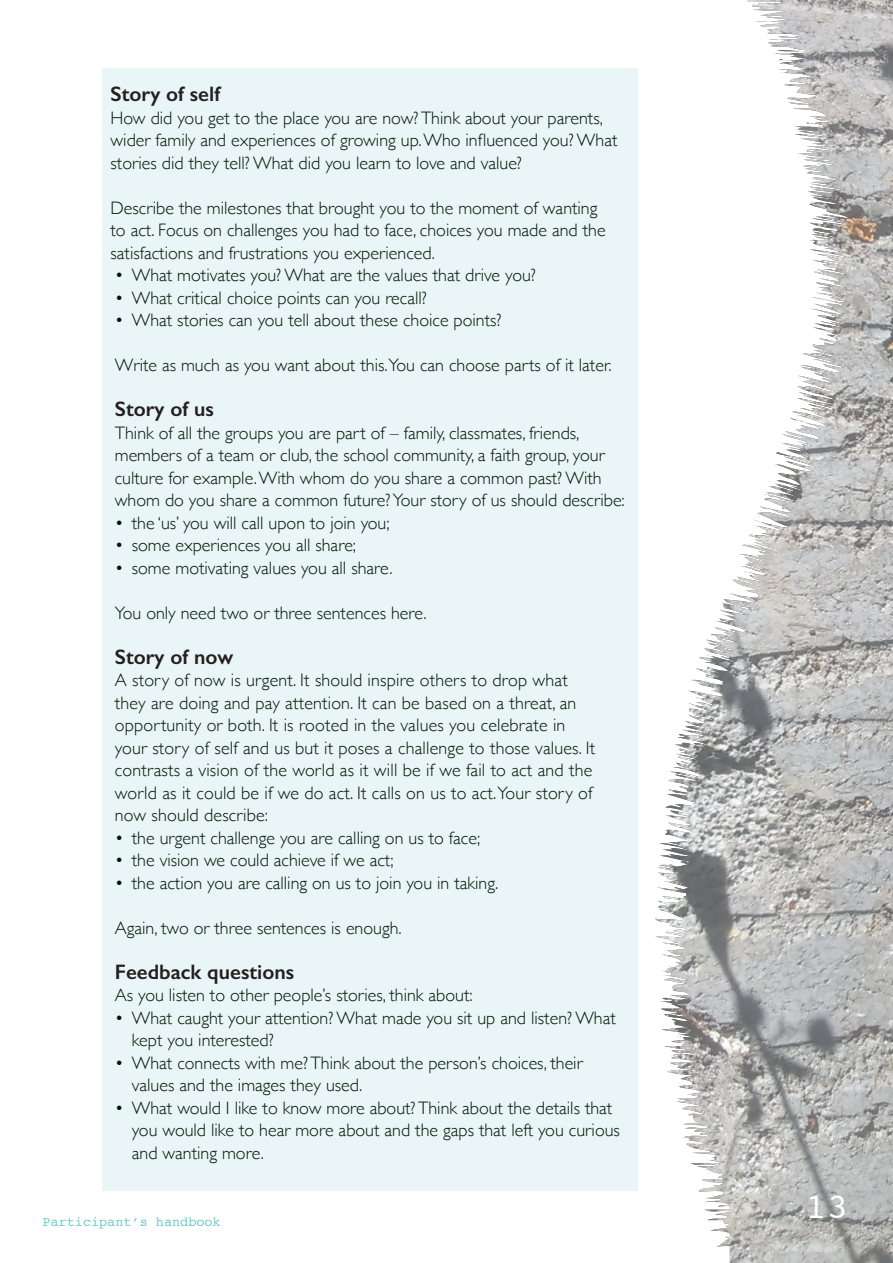
<style>
.page{position:relative;width:893px;height:1263px;background:#fff}
.page>*{position:absolute;margin:0;border:0;box-sizing:border-box;transform-origin:0 0}
.t1{font:36px "Courier";color:#fff}
.t2{font:600 21px "Gill Sans";color:#231f20}
.t3{font:300 18px/22.5px "Gill Sans";color:#001604}
.t4{font:13.5px "Courier";color:#6fcaca}
</style>
<div class="page">
<svg style="left:655px;top:0;width:238px;height:1263px"></svg>
<img style="left:745px;top:0;width:94px;height:152px">
<svg style="left:778px;top:59px;width:11px;height:2px"></svg>
<svg style="left:755px;top:21px;width:14px;height:1px"></svg>
<svg style="left:776px;top:50px;width:28px;height:3px"></svg>
<div style="left:102px;top:68px;width:536px;height:1123px;background:#e9f5f6"></div>
<p class="t2" style="left:111px;top:82px;width:111px">Story of self</p>
<p class="t3" style="left:111px;top:106px;width:508px">How did you get to the place you are now? Think about your parents, wider family and experiences of growing up. Who influenced you? What stories did they tell? What did you learn to love and value?</p>
<p class="t3" style="left:111px;top:196px;width:497px">Describe the milestones that brought you to the moment of wanting to act. Focus on challenges you had to face, choices you made and the satisfactions and frustrations you experienced.</p>
<p class="t3" style="left:115px;top:263px;width:423px">• What motivates you? What are the values that drive you?</p>
<p class="t3" style="left:115px;top:286px;width:314px">• What critical choice points can you recall?</p>
<p class="t3" style="left:115px;top:308px;width:388px">• What stories can you tell about these choice points?</p>
<p class="t3" style="left:115px;top:353px;width:498px">Write as much as you want about this.You can choose parts of it later.</p>
<p class="t2" style="left:115px;top:397px;width:101px">Story of us</p>
<p class="t3" style="left:115px;top:421px;width:511px">Think of all the groups you are part of – family, classmates, friends, members of a team or club, the school community, a faith group, your culture for example. With whom do you share a common past? With whom do you share a common future? Your story of us should describe:</p>
<p class="t3" style="left:115px;top:511px;width:276px">• the ‘us’ you will call upon to join you;</p>
<p class="t3" style="left:115px;top:533px;width:243px">• some experiences you all share;</p>
<p class="t3" style="left:115px;top:556px;width:279px">• some motivating values you all share.</p>
<p class="t3" style="left:115px;top:601px;width:313px">You only need two or three sentences here.</p>
<p class="t2" style="left:115px;top:644px;width:120px">Story of now</p>
<p class="t3" style="left:115px;top:668px;width:482px">A story of now is urgent. It should inspire others to drop what they are doing and pay attention. It can be based on a threat, an opportunity or both. It is rooted in the values you celebrate in your story of self and us but it poses a challenge to those values. It contrasts a vision of the world as it will be if we fail to act and the world as it could be if we do act. It calls on us to act. Your story of now should describe:</p>
<p class="t3" style="left:115px;top:826px;width:367px">• the urgent challenge you are calling on us to face;</p>
<p class="t3" style="left:115px;top:848px;width:280px">• the vision we could achieve if we act;</p>
<p class="t3" style="left:115px;top:871px;width:385px">• the action you are calling on us to join you in taking.</p>
<p class="t3" style="left:115px;top:916px;width:288px">Again, two or three sentences is enough.</p>
<p class="t2" style="left:115px;top:959px;width:181px">Feedback questions</p>
<p class="t3" style="left:115px;top:983px;width:359px">As you listen to other people’s stories, think about:</p>
<p class="t3" style="left:132px;top:1006px;width:486px;text-indent:-17px">• What caught your attention? What made you sit up and listen? What kept you interested?</p>
<p class="t3" style="left:132px;top:1051px;width:452px;text-indent:-17px">• What connects with me? Think about the person’s choices, their values and the images they used.</p>
<p class="t3" style="left:132px;top:1096px;width:490px;text-indent:-17px">• What would I like to know more about? Think about the details that you would like to hear more about and the gaps that left you curious and wanting more.</p>
<p class="t4" style="left:43px;top:1212px;width:180px">Participant’s handbook</p>
<h1 class="t1" style="left:805px;top:1178px;width:45px">13</h1>
</div>
